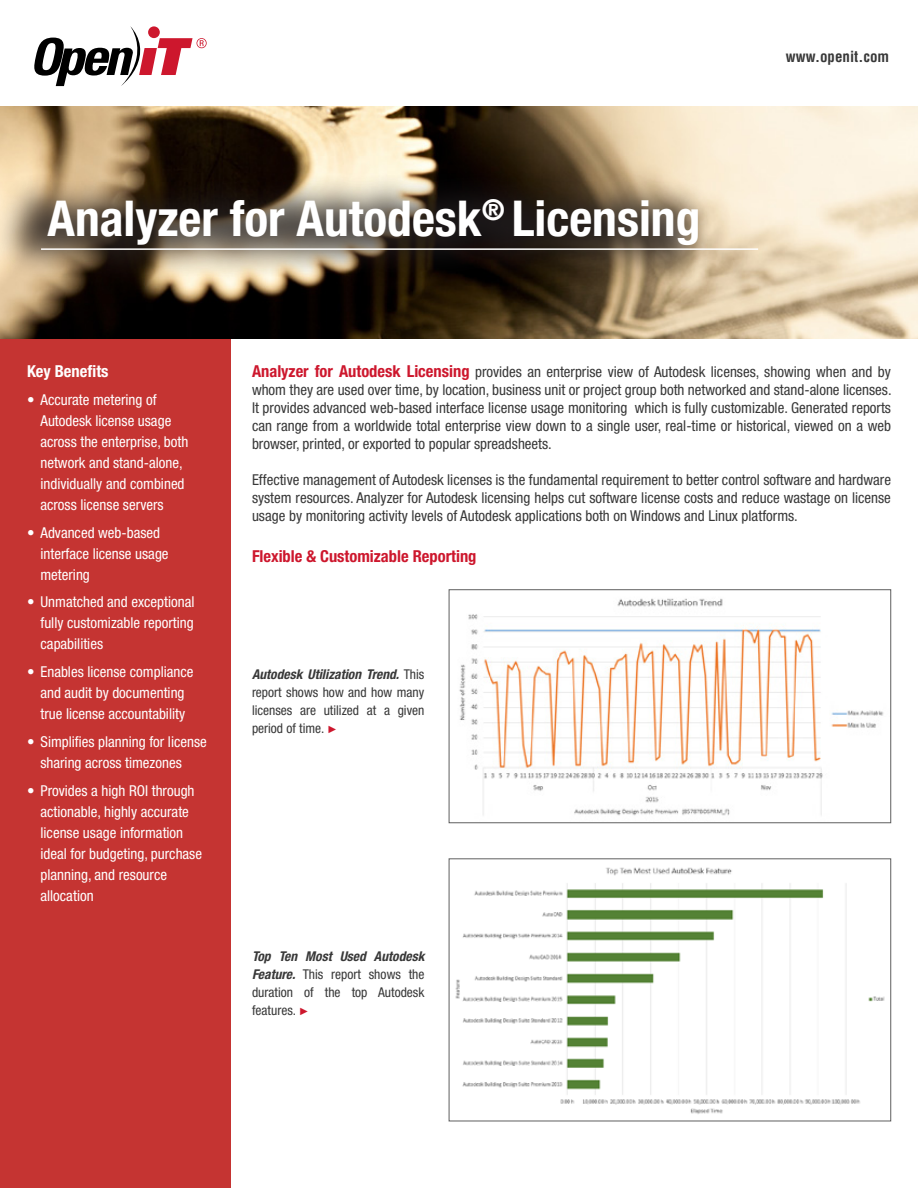
<style>
.page{position:relative;width:918px;height:1188px;background:#fff}
.page>*{position:absolute;margin:0;border:0;box-sizing:border-box;transform-origin:0 0}
.t1{font:700 condensed 49.5px "Helvetica Neue LT Std";color:#fff}
.t2{font:700 condensed 16.5px "Helvetica Neue LT Std";color:#cd172d}
.t3{font:700 condensed 16.5px "Helvetica Neue LT Std";color:#fff}
.t4{font:condensed 15px/18px "Helvetica Neue LT Std";color:#383838;text-align:justify}
.t5{font:condensed 15px/21px "Helvetica Neue LT Std";color:#fff}
.t6{font:700 condensed 15px "Helvetica LT Std";color:#383838}
.t7{font:condensed 13.5px/18px "Helvetica Neue LT Std";color:#383838;text-align:justify}
.s1{font-weight:700;font-size:16.5px;color:#cd172d}
.s2{font-weight:700;font-style:italic}
.s3{font-family:"Arial";font-weight:700;font-stretch:normal;font-size:10.5px;color:#cd172d}
</style>
<div class="page">
<div style="left:0;top:329px;width:230px;height:859px;background:#c53432"></div>
<img style="left:0;top:106px;width:918px;height:232px">
<div style="left:0;top:170px;width:714px;height:117px;background:#231f20;opacity:.79"></div>
<hr style="left:41px;top:248px;width:717px;height:2px;background:#fff">
<svg style="left:34px;top:26px;width:173px;height:60px"></svg>
<img style="left:459px;top:598px;width:425px;height:218px">
<div style="left:449px;top:589px;width:442px;height:234px;border:1px solid #5f5f5f"></div>
<img style="left:455px;top:867px;width:430px;height:247px">
<p class="t1" style="left:48px;top:189px;width:654px">Analyzer for Autodesk<sup>®</sup> Licensing</p>
<p class="t6" style="left:786px;top:47px;width:105px">www.openit.com</p>
<p class="t3" style="left:27px;top:361px;width:83px">Key Benefits</p>
<p class="t5" style="left:40px;top:389px;width:149px;text-indent:-14px">• Accurate metering of<br>Autodesk license usage across the enterprise, both network and stand-alone, individually and combined across license servers</p>
<p class="t5" style="left:40px;top:522px;width:130px;text-indent:-14px">• Advanced web-based interface license usage metering</p>
<p class="t5" style="left:40px;top:591px;width:155px;text-align:justify;text-indent:-14px">• Unmatched and exceptional fully customizable reporting capabilities</p>
<p class="t5" style="left:27px;top:661px;width:168px;text-align:center">• Enables license compliance and audit by documenting true license accountability</p>
<p class="t5" style="left:40px;top:731px;width:168px;text-indent:-14px">• Simplifies planning for license sharing across timezones</p>
<p class="t5" style="left:40px;top:780px;width:163px;text-indent:-14px">• Provides a high ROI through actionable, highly accurate license usage information ideal for budgeting, purchase planning, and resource allocation</p>
<p class="t4" style="left:252px;top:363px;width:641px"><span class="s1">Analyzer for Autodesk Licensing</span> provides an enterprise view of Autodesk licenses, showing when and by whom they are used over time, by location, business unit or project group both networked and stand-alone licenses.<br>It provides advanced web-based interface license usage monitoring which is fully customizable. Generated reports can range from a worldwide total enterprise view down to a single user, real-time or historical, viewed on a web browser, printed, or exported to popular spreadsheets.</p>
<p class="t4" style="left:252px;top:471px;width:641px">Effective management of Autodesk licenses is the fundamental requirement to better control software and hardware system resources. Analyzer for Autodesk licensing helps cut software license costs and reduce wastage on license usage by monitoring activity levels of Autodesk applications both on Windows and Linux platforms.</p>
<p class="t2" style="left:252px;top:546px;width:226px">Flexible &amp; Customizable Reporting</p>
<p class="t7" style="left:252px;top:665px;width:174px"><span class="s2">Autodesk Utilization Trend.</span> This report shows how and how many licenses are utilized at a given period of time. <span class="s3">►</span></p>
<p class="t7" style="left:252px;top:948px;width:174px"><span class="s2">Top Ten Most Used Autodesk Feature.</span> This report shows the duration of the top Autodesk features. <span class="s3">►</span></p>
</div>
